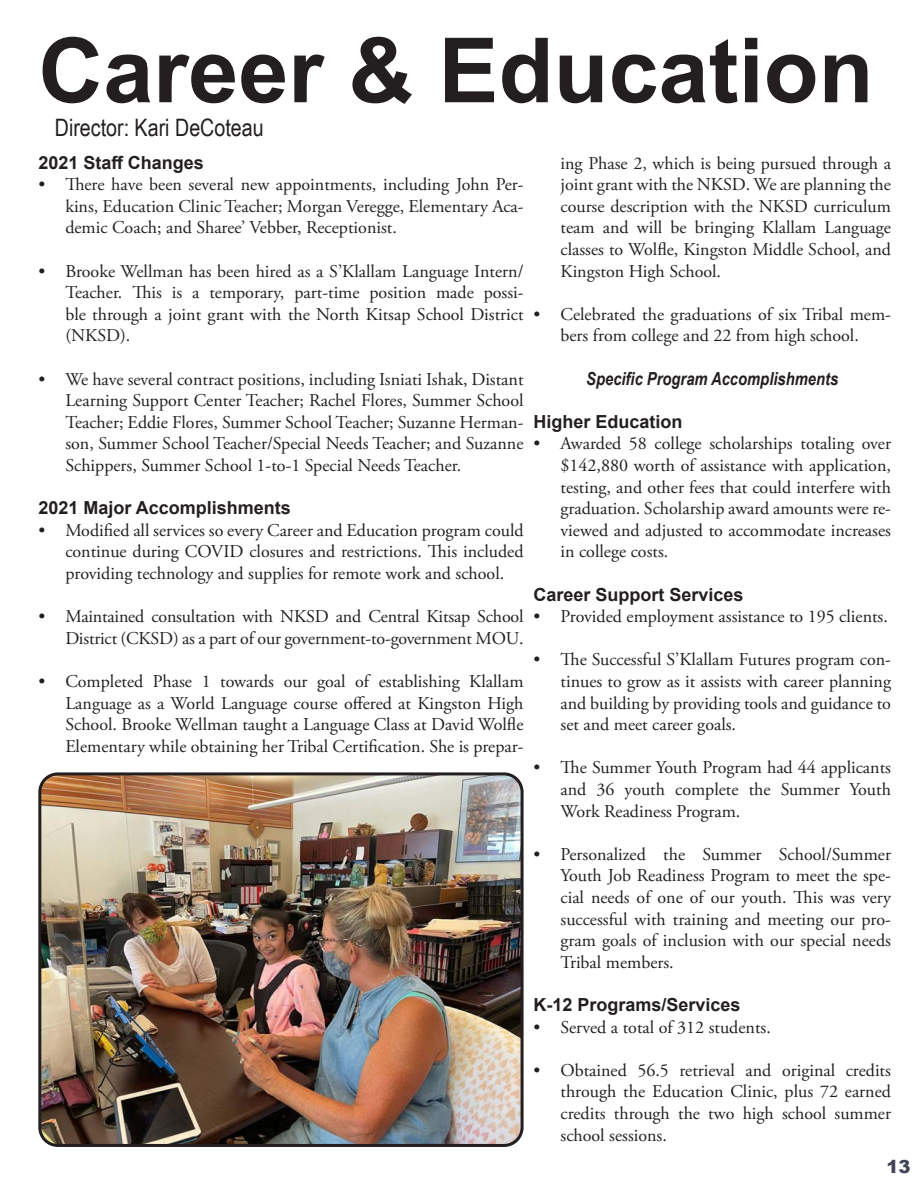
<style>
.page{position:relative;width:918px;height:1188px;background:#fff}
.page>*{position:absolute;margin:0;border:0;box-sizing:border-box;transform-origin:0 0}
.t1{font:700 90px "Arial";color:#231f20}
.t2{font:24px "Arial Narrow";color:#231f20}
.t3{font:18px/21.6px "Adobe Garamond Pro";color:#231f20;text-align:justify}
.t4{font:700 18px "Arial";color:#231f20}
.t5{font:italic 700 18px "Arial Narrow";color:#231f20}
.t6{font:900 18px "Arial";color:#414558}
</style>
<div class="page">
<img style="left:42px;top:776px;width:478px;height:367px">
<div style="left:38px;top:772px;width:486px;height:375px;border:3px solid #231f20;border-radius:18px"></div>
<p class="t1" style="left:38px;top:7px;width:837px">Career &amp; Education</p>
<p class="t2" style="left:55px;top:110px;width:210px">Director: Kari DeCoteau</p>
<p class="t4" style="left:38px;top:150px;width:167px">2021 Staff Changes</p>
<p class="t3" style="left:65px;top:174px;width:460px;text-indent:-27px">• There have been several new appointments, including John Per&shy;kins, Education Clinic Teacher; Morgan Veregge, Elementary Aca&shy;demic Coach; and Sharee’ Vebber, Receptionist.</p>
<p class="t3" style="left:65px;top:261px;width:460px;text-indent:-27px">• Brooke Wellman has been hired as a S’Klallam Language Intern/ Teacher. This is a temporary, part-time position made possi&shy;ble through a joint grant with the North Kitsap School District (NKSD).</p>
<p class="t3" style="left:65px;top:369px;width:460px;text-indent:-27px">• We have several contract positions, including Isniati Ishak, Distant Learning Support Center Teacher; Rachel Flores, Summer School Teacher; Eddie Flores, Summer School Teacher; Suzanne Herman&shy;son, Summer School Teacher/Special Needs Teacher; and Suzanne Schippers, Summer School 1-to-1 Special Needs Teacher.</p>
<p class="t4" style="left:38px;top:495px;width:254px">2021 Major Accomplishments</p>
<p class="t3" style="left:65px;top:520px;width:460px;text-indent:-27px">• Modified all services so every Career and Education program could continue during COVID closures and restrictions. This included providing technology and supplies for remote work and school.</p>
<p class="t3" style="left:38px;top:606px;width:487px;text-align:right">• Maintained consultation with NKSD and Central Kitsap School<br>District (CKSD) as a part of our government-to-government MOU.</p>
<p class="t3" style="left:65px;top:671px;width:460px;text-indent:-27px">• Completed Phase 1 towards our goal of establishing Klallam Language as a World Language course offered at Kingston High School. Brooke Wellman taught a Language Class at David Wolfle Elementary while obtaining her Tribal Certification. She is prepar-</p>
<p class="t3" style="left:561px;top:153px;width:332px">ing Phase 2, which is being pursued through a joint grant with the NKSD. We are planning the course description with the NKSD curriculum team and will be bringing Klallam Language classes to Wolfle, Kingston Middle School, and Kingston High School.</p>
<p class="t3" style="left:534px;top:304px;width:359px;text-align:center">• Celebrated the graduations of six Tribal mem&shy;bers from college and 22 from high school.</p>
<p class="t5" style="left:586px;top:365px;width:253px">Specific Program Accomplishments</p>
<p class="t4" style="left:534px;top:409px;width:151px">Higher Education</p>
<p class="t3" style="left:561px;top:434px;width:332px;text-indent:-27px">• Awarded 58 college scholarships totaling over $142,880 worth of assistance with application, testing, and other fees that could interfere with graduation. Scholarship award amounts were re&shy;viewed and adjusted to accommodate increases in college costs.</p>
<p class="t4" style="left:534px;top:582px;width:212px">Career Support Services</p>
<p class="t3" style="left:534px;top:606px;width:356px">• Provided employment assistance to 195 clients.</p>
<p class="t3" style="left:561px;top:650px;width:332px;text-indent:-27px">• The Successful S’Klallam Futures program con&shy;tinues to grow as it assists with career planning and building by providing tools and guidance to set and meet career goals.</p>
<p class="t3" style="left:561px;top:758px;width:332px;text-indent:-27px">• The Summer Youth Program had 44 applicants and 36 youth complete the Summer Youth Work Readiness Program.</p>
<p class="t3" style="left:561px;top:844px;width:332px;text-indent:-27px">• Personalized the Summer School/Summer Youth Job Readiness Program to meet the spe&shy;cial needs of one of our youth. This was very successful with training and meeting our pro&shy;gram goals of inclusion with our special needs Tribal members.</p>
<p class="t4" style="left:534px;top:992px;width:209px">K-12 Programs/Services</p>
<p class="t3" style="left:534px;top:1017px;width:239px">• Served a total of 312 students.</p>
<p class="t3" style="left:561px;top:1060px;width:332px;text-indent:-27px">• Obtained 56.5 retrieval and original credits through the Education Clinic, plus 72 earned credits through the two high school summer school sessions.</p>
<p class="t6" style="left:887px;top:1153px;width:26px">13</p>
</div>
